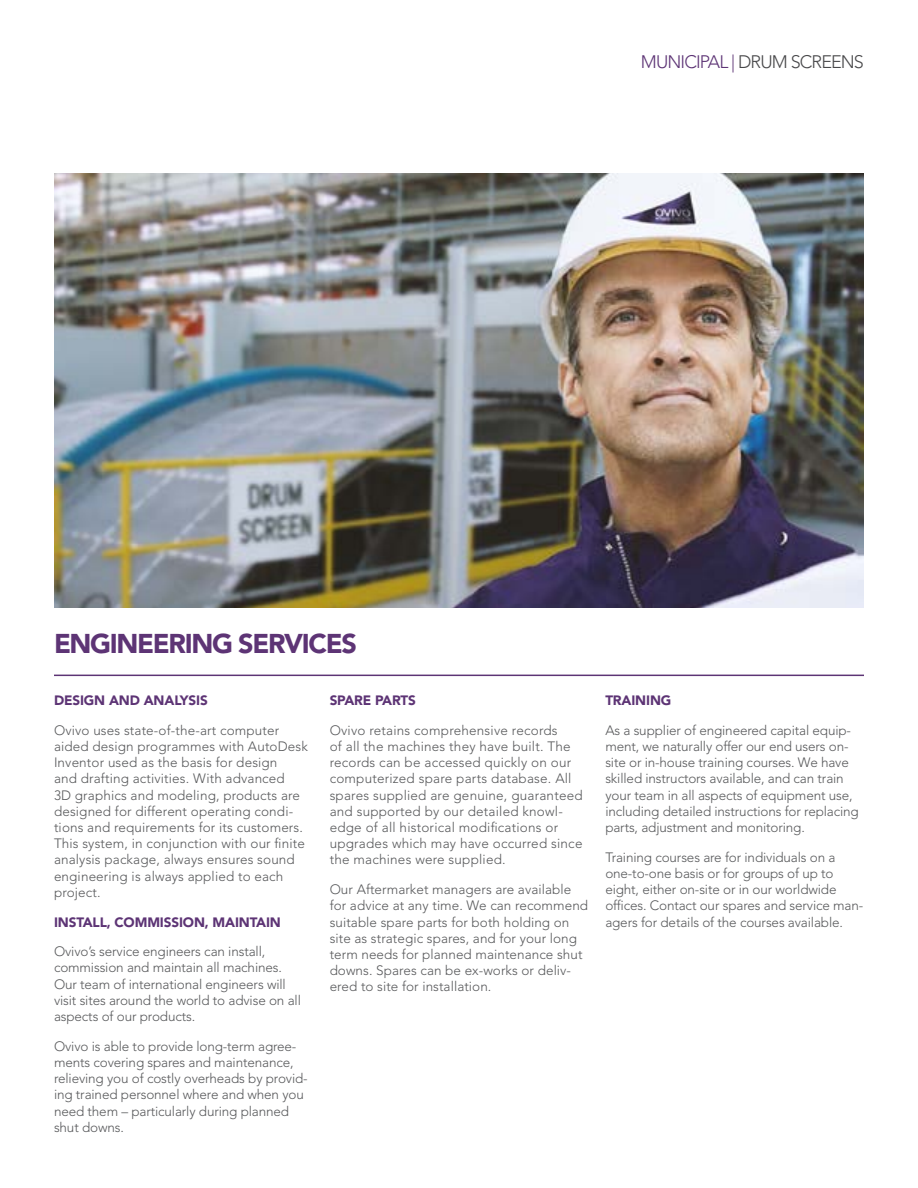
<style>
.page{position:relative;width:918px;height:1188px;background:#fff}
.page>*{position:absolute;margin:0;border:0;box-sizing:border-box;transform-origin:0 0}
.t1{font:900 27px "Avenir LT Std";letter-spacing:-.05em;color:#5d3475}
.t2{font:300 18px "Avenir LT Std";letter-spacing:-.05em;color:#48484a}
.t3{font:300 13.5px/16.2px "Avenir LT Std";letter-spacing:.005em;color:#58595b}
.t4{font:900 13.5px "Avenir LT Std";letter-spacing:-.01em;color:#5d3475}
.s1{color:#5d3475}
</style>
<div class="page">
<hr style="left:54px;top:675px;width:810px;height:1px;background:#5d3475">
<img style="left:54px;top:173px;width:810px;height:435px">
<h2 class="t2" style="left:641px;top:51px;width:225px"><span class="s1">MUNICIPAL |</span> DRUM SCREENS</h2>
<h1 class="t1" style="left:54px;top:628px;width:304px">ENGINEERING SERVICES</h1>
<p class="t4" style="left:54px;top:692px;width:155px">DESIGN AND ANALYSIS</p>
<p class="t3" style="left:54px;top:722px;width:255px">Ovivo uses state-of-the-art computer aided design programmes with AutoDesk Inventor used as the basis for design<br>and drafting activities. With advanced<br>3D graphics and modeling, products are designed for different operating condi&shy;tions and requirements for its customers.<br>This system, in conjunction with our finite analysis package, always ensures sound engineering is always applied to each project.</p>
<p class="t4" style="left:54px;top:914px;width:228px">INSTALL, COMMISSION, MAINTAIN</p>
<p class="t3" style="left:54px;top:944px;width:248px">Ovivo’s service engineers can install, commission and maintain all machines.<br>Our team of international engineers will visit sites around the world to advise on all aspects of our products.</p>
<p class="t3" style="left:54px;top:1038px;width:255px">Ovivo is able to provide long-term agree&shy;ments covering spares and maintenance, relieving you of costly overheads by provid&shy;ing trained personnel where and when you need them – particularly during planned shut downs.</p>
<p class="t4" style="left:330px;top:692px;width:88px">SPARE PARTS</p>
<p class="t3" style="left:330px;top:722px;width:255px">Ovivo retains comprehensive records<br>of all the machines they have built. The records can be accessed quickly on our computerized spare parts database. All spares supplied are genuine, guaranteed and supported by our detailed knowl&shy;edge of all historical modifications or upgrades which may have occurred since the machines were supplied.</p>
<p class="t3" style="left:330px;top:881px;width:260px">Our Aftermarket managers are available for advice at any time. We can recommend suitable spare parts for both holding on site as strategic spares, and for your long term needs for planned maintenance shut downs. Spares can be ex-works or deliv&shy;ered to site for installation.</p>
<p class="t4" style="left:605px;top:692px;width:68px">TRAINING</p>
<p class="t3" style="left:605px;top:722px;width:255px">As a supplier of engineered capital equip&shy;ment, we naturally offer our end users on&shy;site or in-house training courses. We have skilled instructors available, and can train your team in all aspects of equipment use, including detailed instructions for replacing parts, adjustment and monitoring.</p>
<p class="t3" style="left:605px;top:849px;width:259px">Training courses are for individuals on a one-to-one basis or for groups of up to eight, either on-site or in our worldwide offices. Contact our spares and service man&shy;agers for details of the courses available.</p>
</div>
